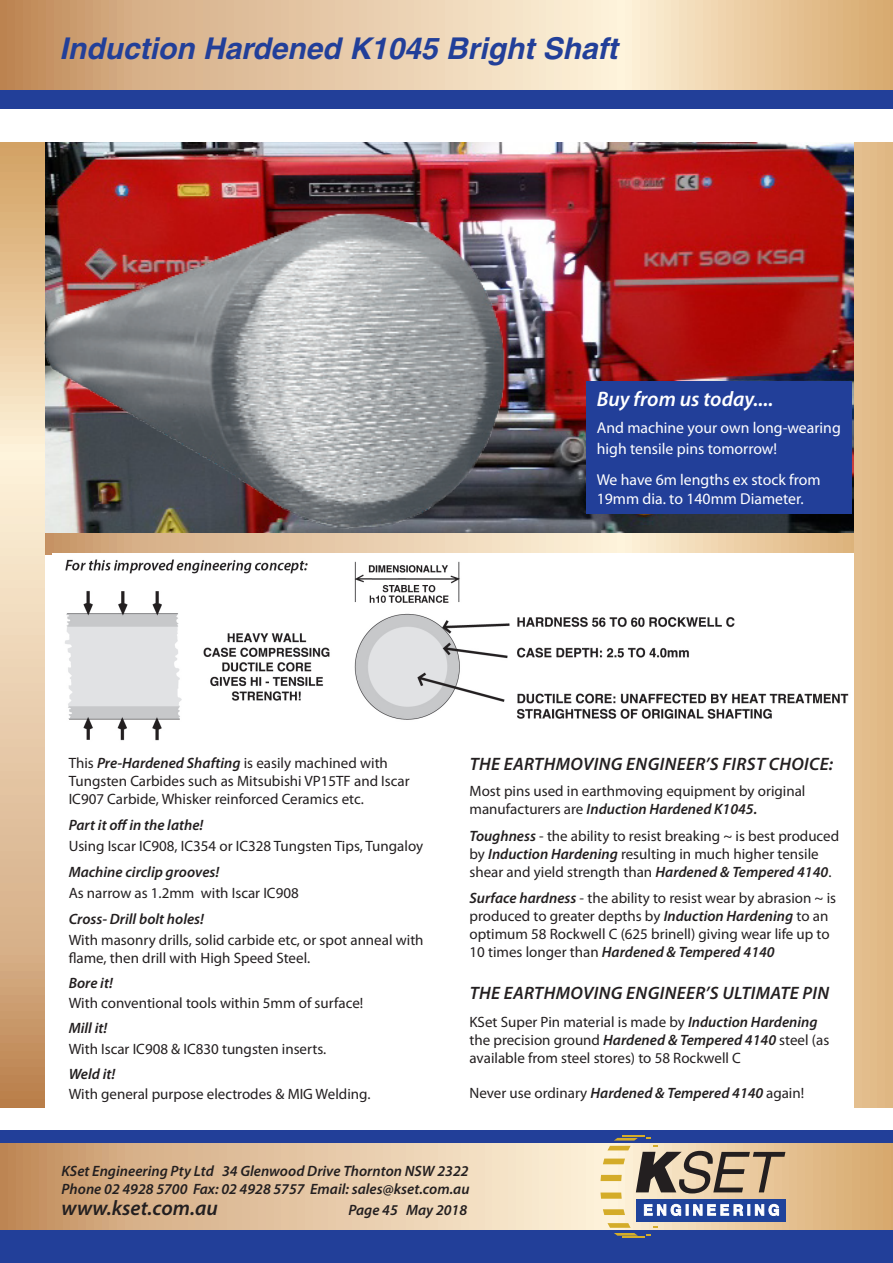
<style>
.page{position:relative;width:893px;height:1263px;background:#fff}
.page>*{position:absolute;margin:0;border:0;box-sizing:border-box;transform-origin:0 0}
.t1{font:italic 700 30px "Helvetica";color:#223f99}
.t2{font:italic 600 21px "Myriad Pro";color:#fff}
.t3{font:italic 600 21px "Myriad Pro";color:#231f20}
.t4{font:italic 600 18px "Myriad Pro";letter-spacing:.02em;color:#231f20}
.t5{font:15.75px/18.9px "Myriad Pro";color:#fff}
.t6{font:15px/18px "Myriad Pro";color:#231f20}
.t7{font:italic 600 15px "Myriad Pro";color:#231f20}
.s1{font-weight:600;font-style:italic}
</style>
<div class="page">
<img style="left:45px;top:143px;width:810px;height:389px">
<div style="left:586px;top:381px;width:265px;height:133px;background:#223f99"></div>
<div style="left:0;top:88px;width:893px;height:20px;background:#223f99"></div>
<svg style="left:45px;top:533px;width:810px;height:21px;background:#f0dab9"></svg>
<svg style="left:0;top:0;width:893px;height:89px;background:#e4c6a1"></svg>
<img style="left:65px;top:554px;width:790px;height:191px">
<svg style="left:0;top:142px;width:45px;height:965px;background:#e1c19a"></svg>
<div style="left:855px;top:142px;width:38px;height:965px;background:#e2bc89"></div>
<svg style="left:0;top:1143px;width:893px;height:87px;background:#e1c19c"></svg>
<div style="left:0;top:1130px;width:893px;height:13px;background:#223f99"></div>
<div style="left:0;top:1230px;width:893px;height:33px;background:#223f99"></div>
<svg style="left:615px;top:1136px;width:35px;height:4px"></svg>
<svg style="left:607px;top:1223px;width:51px;height:15px"></svg>
<div style="left:636px;top:1199px;width:150px;height:22px;background:#1f439b"></div>
<svg style="left:600px;top:1146px;width:185px;height:70px;background:#ada395"></svg>
<img style="left:29px;top:196px;width:492px;height:355px">
<p class="t1" style="left:60px;top:30px;width:559px">Induction Hardened K1045 Bright Shaft</p>
<p class="t2" style="left:597px;top:385px;width:178px">Buy from us today....</p>
<p class="t5" style="left:597px;top:418px;width:246px">And machine your own long-wearing</p>
<p class="t5" style="left:597px;top:439px;width:182px">high tensile pins tomorrow!</p>
<p class="t5" style="left:597px;top:470px;width:225px">We have 6m lengths ex stock from<br>19mm dia. to 140mm Diameter.</p>
<p class="t6" style="left:69px;top:753px;width:342px">This <span class="s1">Pre-Hardened Shafting</span> is easily machined with<br>Tungsten Carbides such as Mitsubishi VP15TF and Iscar<br>IC907 Carbide, Whisker reinforced Ceramics etc.</p>
<p class="t7" style="left:69px;top:815px;width:136px">Part it off in the lathe!</p>
<p class="t6" style="left:69px;top:836px;width:356px">Using Iscar IC908, IC354 or IC328 Tungsten Tips, Tungaloy</p>
<p class="t7" style="left:69px;top:862px;width:152px">Machine circlip grooves!</p>
<p class="t6" style="left:69px;top:883px;width:232px">As narrow as 1.2mm with Iscar IC908</p>
<p class="t7" style="left:69px;top:909px;width:137px">Cross- Drill bolt holes!</p>
<p class="t6" style="left:69px;top:930px;width:356px">With masonry drills, solid carbide etc, or spot anneal with flame, then drill with High Speed Steel.</p>
<p class="t7" style="left:69px;top:973px;width:46px">Bore it!</p>
<p class="t6" style="left:69px;top:994px;width:296px">With conventional tools within 5mm of surface!</p>
<p class="t7" style="left:69px;top:1018px;width:40px">Mill it!</p>
<p class="t6" style="left:69px;top:1039px;width:259px">With Iscar IC908 &amp; IC830 tungsten inserts.</p>
<p class="t7" style="left:69px;top:1064px;width:48px">Weld it!</p>
<p class="t6" style="left:69px;top:1085px;width:303px">With general purpose electrodes &amp; MIG Welding.</p>
<p class="t4" style="left:470px;top:752px;width:365px">THE EARTHMOVING ENGINEER’S FIRST CHOICE:</p>
<p class="t6" style="left:469px;top:782px;width:337px">Most pins used in earthmoving equipment by original manufacturers are <span class="s1">Induction Hardened K1045.</span></p>
<p class="t6" style="left:469px;top:826px;width:371px"><span class="s1">Toughness</span> - the ability to resist breaking ~ is best produced by <span class="s1">Induction Hardening</span> resulting in much higher tensile shear and yield strength than <span class="s1">Hardened &amp; Tempered 4140</span>.</p>
<p class="t6" style="left:469px;top:889px;width:368px"><span class="s1">Surface hardness</span> - the ability to resist wear by abrasion ~ is produced to greater depths by <span class="s1">Induction Hardening</span> to an optimum 58 Rockwell C (625 brinell) giving wear life up to 10 times longer than <span class="s1">Hardened &amp; Tempered 4140</span></p>
<p class="t4" style="left:470px;top:981px;width:361px">THE EARTHMOVING ENGINEER’S ULTIMATE PIN</p>
<p class="t6" style="left:469px;top:1012px;width:361px">KSet Super Pin material is made by <span class="s1">Induction Hardening </span>the precision ground <span class="s1">Hardened &amp; Tempered 4140</span> steel (as available from steel stores) to 58 Rockwell C</p>
<p class="t6" style="left:469px;top:1084px;width:336px">Never use ordinary <span class="s1">Hardened &amp; Tempered 4140</span> again!</p>
<p class="t7" style="left:62px;top:1162px;width:408px">KSet Engineering Pty Ltd 34 Glenwood Drive Thornton NSW 2322</p>
<p class="t7" style="left:62px;top:1180px;width:409px">Phone 02 4928 5700 Fax: 02 4928 5757 Email: sales@kset.com.au</p>
<p class="t3" style="left:62px;top:1195px;width:158px">www.kset.com.au</p>
<p class="t7" style="left:348px;top:1200px;width:120px">Page 45 May 2018</p>
</div>
